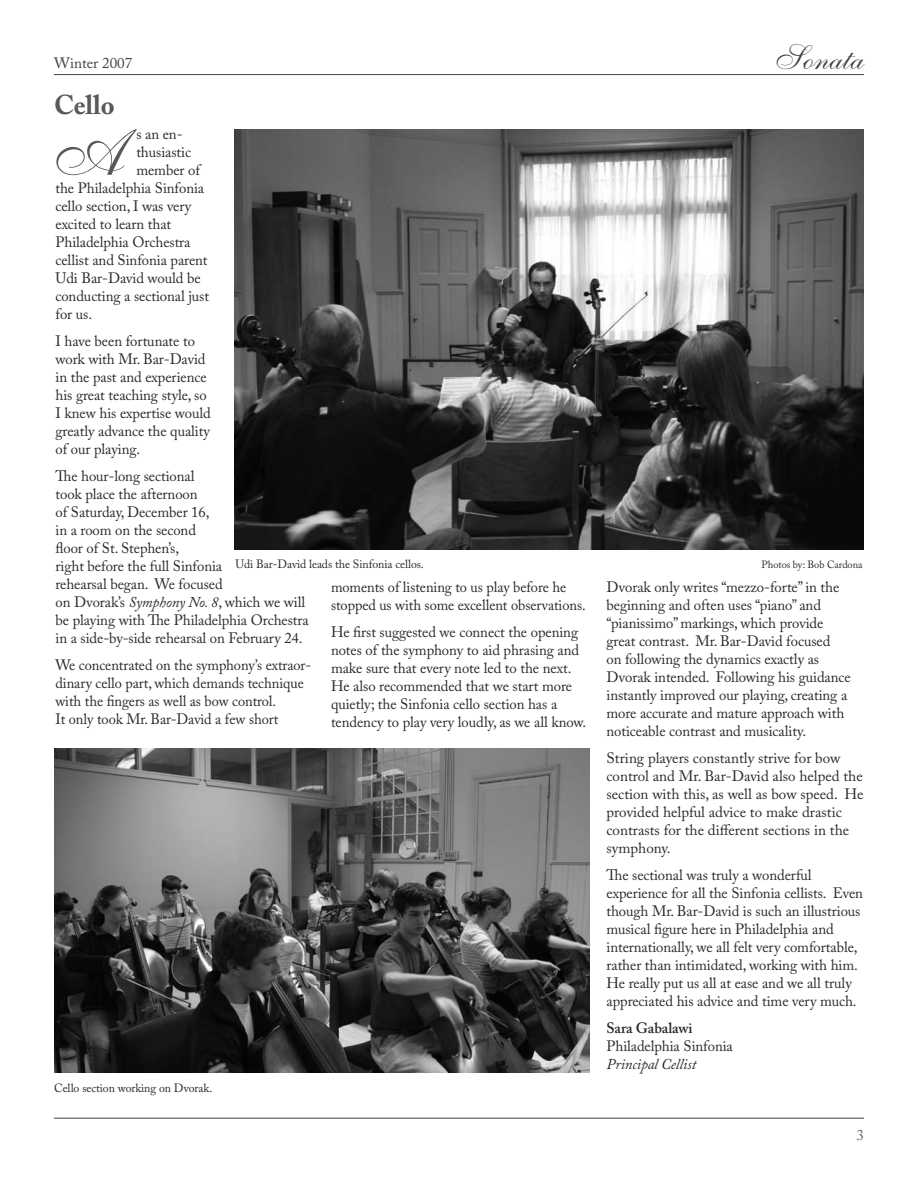
<style>
.page{position:relative;width:918px;height:1188px;background:#fff}
.page>*{position:absolute;margin:0;border:0;box-sizing:border-box;transform-origin:0 0}
.t1{font:65.4px "Shelley Allegro Script";color:#58595b}
.t2{font:34.5px "Shelley Allegro Script";color:#414142}
.t3{font:700 27px "Adobe Caslon Pro";letter-spacing:-.005em;color:#58595b}
.t4{font:15px/18px "Adobe Caslon Pro";letter-spacing:-.005em;color:#29292a}
.t5{font:15px/18px "Adobe Caslon Pro";letter-spacing:-.005em;color:#29292a;scale:.96 1}
.t6{font:italic 15px "Adobe Caslon Pro";letter-spacing:-.005em;color:#29292a}
.t7{font:600 15px "Adobe Caslon Pro";letter-spacing:-.005em;color:#29292a}
.t8{font:15px "Adobe Caslon Pro";color:#414142}
.t9{font:12px "Adobe Caslon Pro";letter-spacing:-.005em;color:#29292a}
.t10{font:10.5px "Adobe Caslon Pro";letter-spacing:-.005em;color:#29292a}
.s1{font-style:italic}
</style>
<div class="page">
<hr style="left:54px;top:74px;width:810px;height:1px;background:#414142">
<hr style="left:54px;top:1118px;width:810px;height:1px;background:#414142">
<img style="left:234px;top:130px;width:630px;height:420px">
<img style="left:54px;top:748px;width:536px;height:324px">
<p class="t8" style="left:54px;top:54px;width:80px">Winter 2007</p>
<h3 class="t3" style="left:54px;top:89px;width:62px">Cello</h3>
<h2 class="t2" style="left:776px;top:37px;width:90px">Sonata</h2>
<h1 class="t1" style="left:56px;top:115px;width:69px">A</h1>
<p class="t4" style="left:136px;top:125px;width:48px">s an en-</p>
<p class="t4" style="left:136px;top:143px;width:56px">thusiastic</p>
<p class="t4" style="left:136px;top:161px;width:65px">member of</p>
<p class="t4" style="left:56px;top:179px;width:150px">the Philadelphia Sinfonia</p>
<p class="t4" style="left:56px;top:197px;width:137px">cello section, I was very</p>
<p class="t4" style="left:56px;top:215px;width:117px">excited to learn that</p>
<p class="t4" style="left:56px;top:233px;width:137px">Philadelphia Orchestra</p>
<p class="t4" style="left:56px;top:251px;width:154px">cellist and Sinfonia parent</p>
<p class="t4" style="left:56px;top:269px;width:147px">Udi Bar-David would be</p>
<p class="t4" style="left:56px;top:287px;width:155px">conducting a sectional just</p>
<p class="t4" style="left:56px;top:305px;width:38px">for us.</p>
<p class="t4" style="left:56px;top:332px;width:157px">I have been fortunate to work with Mr. Bar-David in the past and experience his great teaching style, so<br>I knew his expertise would greatly advance the quality of our playing.</p>
<p class="t4" style="left:56px;top:467px;width:255px">The hour-long sectional<br>took place the afternoon<br>of Saturday, December 16,<br>in a room on the second<br>floor of St. Stephen’s,<br>right before the full Sinfonia<br>rehearsal began. We focused<br>on Dvorak’s <span class="s1">Symphony No. 8</span>, which we will be playing with The Philadelphia Orchestra in a side-by-side rehearsal on February 24.</p>
<p class="t5" style="left:56px;top:656px;width:268px">We concentrated on the symphony’s extraor&shy;dinary cello part, which demands technique with the fingers as well as bow control.<br>It only took Mr. Bar-David a few short</p>
<p class="t9" style="left:236px;top:557px;width:190px">Udi Bar-David leads the Sinfonia cellos.</p>
<p class="t10" style="left:762px;top:559px;width:102px">Photos by: Bob Cardona</p>
<p class="t5" style="left:331px;top:577px;width:267px">moments of listening to us play before he stopped us with some excellent observations.</p>
<p class="t4" style="left:331px;top:622px;width:257px">He first suggested we connect the opening notes of the symphony to aid phrasing and make sure that every note led to the next.<br>He also recommended that we start more quietly; the Sinfonia cello section has a tendency to play very loudly, as we all know.</p>
<p class="t4" style="left:606px;top:577px;width:246px">Dvorak only writes “mezzo-forte” in the beginning and often uses “piano” and “pianissimo” markings, which provide great contrast. Mr. Bar-David focused<br>on following the dynamics exactly as Dvorak intended. Following his guidance instantly improved our playing, creating a more accurate and mature approach with noticeable contrast and musicality.</p>
<p class="t4" style="left:606px;top:748px;width:259px">String players constantly strive for bow control and Mr. Bar-David also helped the section with this, as well as bow speed. He provided helpful advice to make drastic contrasts for the different sections in the symphony.</p>
<p class="t4" style="left:606px;top:865px;width:258px">The sectional was truly a wonderful experience for all the Sinfonia cellists. Even though Mr. Bar-David is such an illustrious musical figure here in Philadelphia and internationally, we all felt very comfortable, rather than intimidated, working with him.<br>He really put us all at ease and we all truly appreciated his advice and time very much.</p>
<p class="t7" style="left:606px;top:1019px;width:87px">Sara Gabalawi</p>
<p class="t4" style="left:606px;top:1036px;width:128px">Philadelphia Sinfonia</p>
<p class="t6" style="left:606px;top:1055px;width:91px">Principal Cellist</p>
<p class="t9" style="left:54px;top:1081px;width:160px">Cello section working on Dvorak.</p>
</div>
